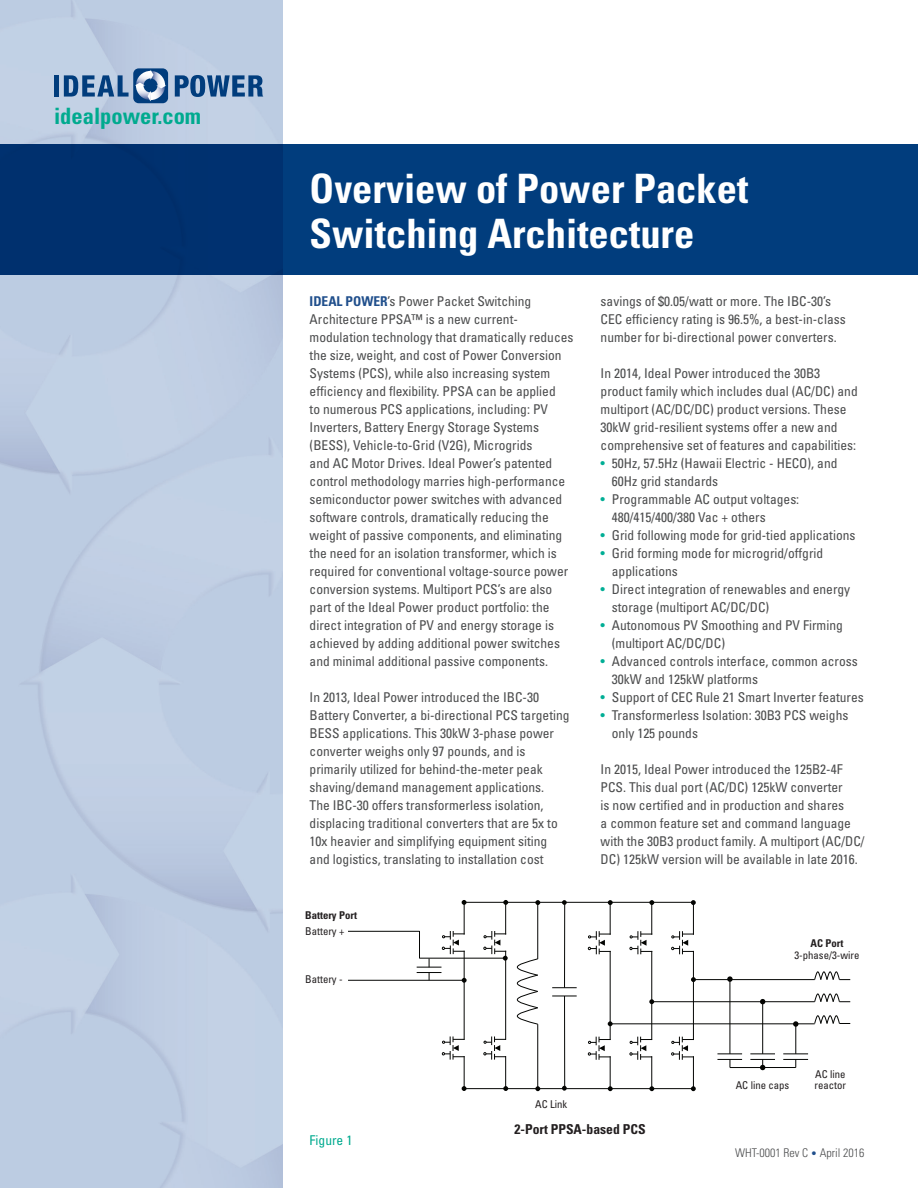
<style>
.page{position:relative;width:918px;height:1188px;background:#fff}
.page>*{position:absolute;margin:0;border:0;box-sizing:border-box;transform-origin:0 0}
.t1{font:700 condensed 40.5px/45px "Univers";color:#fff}
.t2{font:700 condensed 22.5px "Univers";color:#00aa8f}
.t3{font:700 condensed 13.65px "Univers";color:#231f20}
.t4{font:condensed 13.5px/18px "Univers";color:#4b4c4d}
.t5{font:condensed 13.5px "Univers";color:#00aa8f}
.t6{font:300 condensed 12px "Univers";color:#4b4c4d}
.t7{font:condensed 10.8px/11.7px "Univers";color:#231f20}
.t8{font:700 condensed 10.8px "Univers";color:#231f20}
.s1{font-weight:700;color:#204f8c}
.s2{color:#00ae95}
.s3{font-size:10.5px;color:#204f8c}
</style>
<div class="page">
<div style="left:0;top:0;width:283px;height:1188px;background:#bccce2"></div>
<div style="left:0;top:144px;width:918px;height:131px;background:linear-gradient(to right,#00316f,#014182)"></div>
<div style="left:133px;top:68px;width:35px;height:35px;background:#013d7d;border-radius:5px"></div>
<svg style="left:135px;top:70px;width:31px;height:31px"></svg>
<div style="left:54px;top:75px;width:5px;height:22px;background:#013d7d"></div>
<svg style="left:64px;top:75px;width:65px;height:22px"></svg>
<svg style="left:175px;top:75px;width:88px;height:22px;background:#5079a7"></svg>
<svg style="left:783px;top:1053px;width:25px;height:15px"></svg>
<svg style="left:717px;top:1053px;width:25px;height:15px"></svg>
<hr style="left:795px;top:1024px;width:1px;height:30px;background:#040503">
<svg style="left:793px;top:1021px;width:5px;height:6px"></svg>
<hr style="left:762px;top:1000px;width:1px;height:54px;background:#040503">
<svg style="left:760px;top:999px;width:5px;height:5px"></svg>
<hr style="left:729px;top:979px;width:1px;height:75px;background:#040503">
<svg style="left:727px;top:976px;width:6px;height:6px"></svg>
<hr style="left:763px;top:1067px;width:33px;height:1px;background:#040503">
<svg style="left:750px;top:1053px;width:25px;height:17px"></svg>
<hr style="left:730px;top:1067px;width:33px;height:1px;background:#040503">
<svg style="left:813px;top:971px;width:37px;height:10px"></svg>
<hr style="left:464px;top:902px;width:229px;height:1px;background:#040503">
<hr style="left:464px;top:1088px;width:229px;height:1px;background:#040503">
<hr style="left:652px;top:1001px;width:163px;height:1px;background:#040503">
<hr style="left:610px;top:1023px;width:205px;height:1px;background:#040503">
<hr style="left:693px;top:979px;width:122px;height:1px;background:#040503">
<svg style="left:813px;top:993px;width:37px;height:10px"></svg>
<svg style="left:813px;top:1015px;width:37px;height:10px"></svg>
<svg style="left:516px;top:958px;width:23px;height:67px"></svg>
<hr style="left:537px;top:902px;width:1px;height:57px;background:#040503">
<hr style="left:537px;top:1024px;width:1px;height:64px;background:#040503">
<svg style="left:535px;top:1086px;width:5px;height:5px"></svg>
<svg style="left:535px;top:900px;width:5px;height:5px"></svg>
<svg style="left:552px;top:987px;width:25px;height:1px"></svg>
<svg style="left:552px;top:995px;width:25px;height:1px"></svg>
<hr style="left:564px;top:902px;width:1px;height:86px;background:#040503">
<hr style="left:564px;top:996px;width:1px;height:92px;background:#040503">
<svg style="left:562px;top:1086px;width:5px;height:5px"></svg>
<svg style="left:562px;top:900px;width:5px;height:5px"></svg>
<svg style="left:588px;top:931px;width:23px;height:23px"></svg>
<hr style="left:610px;top:951px;width:1px;height:89px;background:#040503">
<hr style="left:610px;top:902px;width:1px;height:33px;background:#040503">
<svg style="left:588px;top:1037px;width:23px;height:23px"></svg>
<hr style="left:610px;top:1056px;width:1px;height:33px;background:#040503">
<svg style="left:608px;top:1086px;width:5px;height:5px"></svg>
<svg style="left:608px;top:900px;width:5px;height:5px"></svg>
<svg style="left:608px;top:1021px;width:5px;height:5px"></svg>
<svg style="left:671px;top:931px;width:23px;height:23px"></svg>
<hr style="left:693px;top:951px;width:1px;height:89px;background:#040503">
<hr style="left:693px;top:902px;width:1px;height:33px;background:#040503">
<svg style="left:671px;top:1037px;width:23px;height:23px"></svg>
<hr style="left:693px;top:1056px;width:1px;height:33px;background:#040503">
<svg style="left:691px;top:1086px;width:5px;height:5px"></svg>
<svg style="left:691px;top:900px;width:5px;height:5px"></svg>
<svg style="left:691px;top:977px;width:5px;height:5px"></svg>
<svg style="left:629px;top:931px;width:23px;height:23px"></svg>
<hr style="left:651px;top:951px;width:1px;height:89px;background:#040503">
<hr style="left:651px;top:902px;width:1px;height:33px;background:#040503">
<svg style="left:629px;top:1037px;width:23px;height:23px"></svg>
<hr style="left:651px;top:1056px;width:1px;height:33px;background:#040503">
<svg style="left:649px;top:1086px;width:5px;height:5px"></svg>
<svg style="left:649px;top:900px;width:5px;height:5px"></svg>
<svg style="left:649px;top:999px;width:5px;height:5px"></svg>
<hr style="left:464px;top:951px;width:1px;height:89px;background:#040503">
<hr style="left:464px;top:902px;width:1px;height:33px;background:#040503">
<svg style="left:442px;top:1036px;width:22px;height:24px"></svg>
<hr style="left:464px;top:1056px;width:1px;height:32px;background:#040503">
<svg style="left:462px;top:1086px;width:5px;height:5px"></svg>
<svg style="left:462px;top:900px;width:5px;height:5px"></svg>
<hr style="left:505px;top:951px;width:1px;height:89px;background:#040503">
<hr style="left:505px;top:902px;width:1px;height:33px;background:#040503">
<svg style="left:483px;top:1036px;width:23px;height:24px"></svg>
<hr style="left:505px;top:1056px;width:1px;height:32px;background:#040503">
<svg style="left:503px;top:1086px;width:5px;height:5px"></svg>
<svg style="left:503px;top:900px;width:5px;height:5px"></svg>
<svg style="left:348px;top:930px;width:160px;height:53px"></svg>
<h2 class="t2" style="left:54px;top:102px;width:149px">idealpower.com</h2>
<h1 class="t1" style="left:310px;top:166px;width:440px">Overview of Power Packet<br>Switching Architecture</h1>
<p class="t4" style="left:310px;top:292px;width:265px"><span class="s1">IDEAL POWER</span>’s Power Packet Switching Architecture PPSA™ is a new current&shy;modulation technology that dramatically reduces the size, weight, and cost of Power Conversion Systems (PCS), while also increasing system efficiency and flexibility. PPSA can be applied<br>to numerous PCS applications, including: PV Inverters, Battery Energy Storage Systems (BESS), Vehicle-to-Grid (V2G), Microgrids<br>and AC Motor Drives. Ideal Power’s patented control methodology marries high-performance semiconductor power switches with advanced software controls, dramatically reducing the weight of passive components, and eliminating the need for an isolation transformer, which is required for conventional voltage-source power conversion systems. Multiport PCS’s are also part of the Ideal Power product portfolio: the direct integration of PV and energy storage is achieved by adding additional power switches and minimal additional passive components.</p>
<p class="t4" style="left:310px;top:688px;width:262px">In 2013, Ideal Power introduced the IBC-30<br>Battery Converter, a bi-directional PCS targeting BESS applications. This 30kW 3-phase power converter weighs only 97 pounds, and is primarily utilized for behind-the-meter peak shaving/demand management applications.<br>The IBC-30 offers transformerless isolation, displacing traditional converters that are 5x to 10x heavier and simplifying equipment siting and logistics, translating to installation cost</p>
<p class="t8" style="left:305px;top:908px;width:53px">Battery Port</p>
<p class="t7" style="left:305px;top:925px;width:41px">Battery +</p>
<p class="t7" style="left:305px;top:973px;width:39px">Battery -</p>
<p class="t4" style="left:601px;top:292px;width:247px">savings of $0.05/watt or more. The IBC-30’s<br>CEC efficiency rating is 96.5%, a best-in-class number for bi-directional power converters.</p>
<p class="t4" style="left:601px;top:364px;width:259px">In 2014, Ideal Power introduced the 30B3 product family which includes dual (AC/DC) and multiport (AC/DC/DC) product versions. These 30kW grid-resilient systems offer a new and comprehensive set of features and capabilities:</p>
<p class="t4" style="left:612px;top:454px;width:227px;text-indent:-11px"><span class="s2">•</span> 50Hz, 57.5Hz (Hawaii Electric - HECO), and<br>60Hz grid standards</p>
<p class="t4" style="left:612px;top:490px;width:189px;text-indent:-11px"><span class="s2">•</span> Programmable AC output voltages:<br>480/415/400/380 Vac + others</p>
<p class="t4" style="left:601px;top:526px;width:256px"><span class="s2">•</span> Grid following mode for grid-tied applications</p>
<p class="t4" style="left:612px;top:544px;width:213px;text-indent:-11px"><span class="s2">•</span> Grid forming mode for microgrid/offgrid applications</p>
<p class="t4" style="left:612px;top:580px;width:240px;text-indent:-11px"><span class="s2">•</span> Direct integration of renewables and energy storage (multiport AC/DC/DC)</p>
<p class="t4" style="left:612px;top:616px;width:232px;text-indent:-11px"><span class="s2">•</span> Autonomous PV Smoothing and PV Firming (multiport AC/DC/DC)</p>
<p class="t4" style="left:612px;top:652px;width:247px;text-indent:-11px"><span class="s2">•</span> Advanced controls interface, common across<br>30kW and 125kW platforms</p>
<p class="t4" style="left:601px;top:688px;width:265px"><span class="s2">•</span> Support of CEC Rule 21 Smart Inverter features</p>
<p class="t4" style="left:612px;top:706px;width:238px;text-indent:-11px"><span class="s2">•</span> Transformerless Isolation: 30B3 PCS weighs only 125 pounds</p>
<p class="t4" style="left:601px;top:760px;width:265px">In 2015, Ideal Power introduced the 125B2-4F PCS. This dual port (AC/DC) 125kW converter<br>is now certified and in production and shares<br>a common feature set and command language with the 30B3 product family. A multiport (AC/DC/ DC) 125kW version will be available in late 2016.</p>
<p class="t8" style="left:811px;top:936px;width:34px">AC Port</p>
<p class="t7" style="left:795px;top:949px;width:66px">3-phase/3-wire</p>
<p class="t7" style="left:535px;top:1099px;width:34px">AC Link</p>
<p class="t7" style="left:736px;top:1080px;width:55px">AC line caps</p>
<p class="t7" style="left:815px;top:1068px;width:33px">AC line reactor</p>
<p class="t5" style="left:310px;top:1131px;width:45px">Figure 1</p>
<p class="t3" style="left:514px;top:1121px;width:133px">2-Port PPSA-based PCS</p>
<p class="t6" style="left:735px;top:1146px;width:131px">WHT-0001 Rev C <span class="s3">•</span> April 2016</p>
</div>
